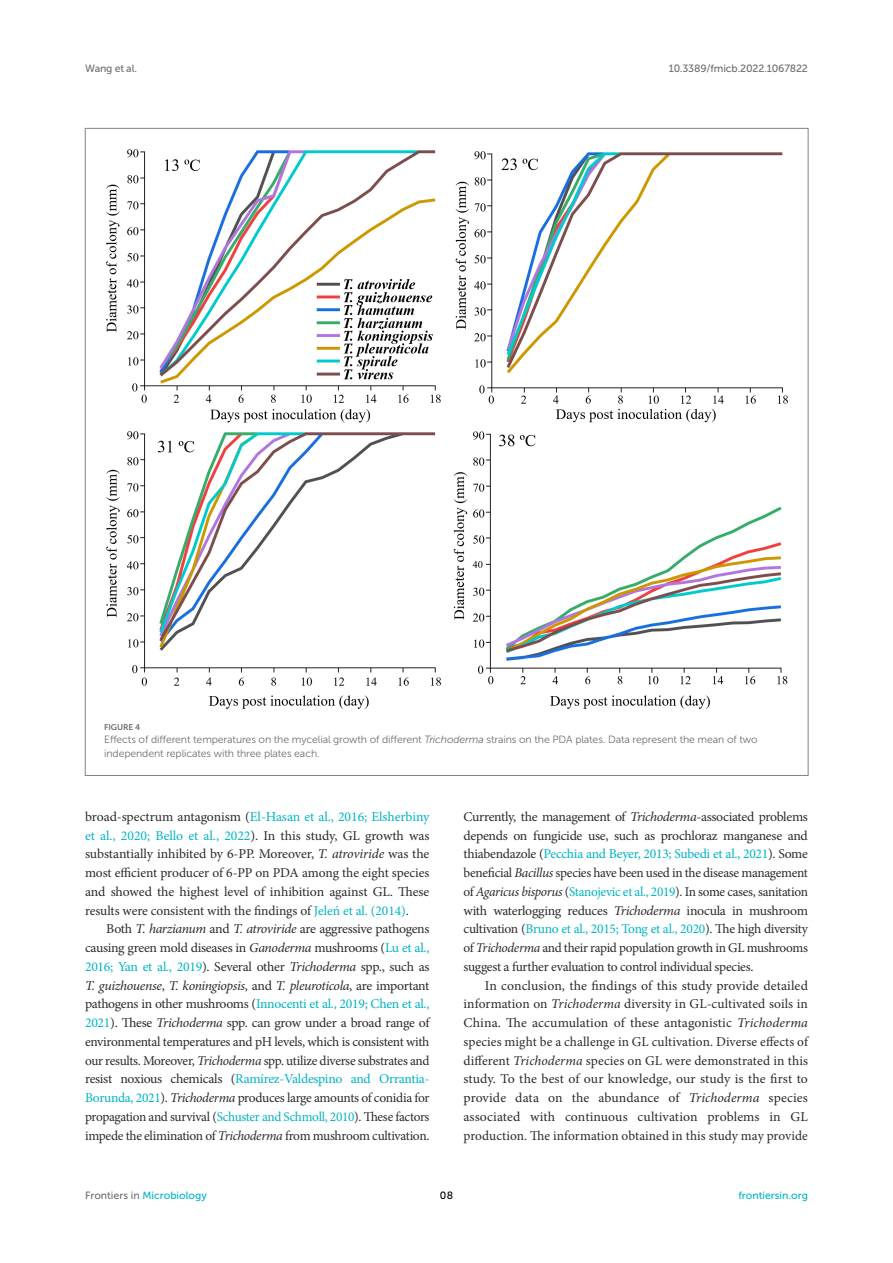
<style>
.page{position:relative;width:893px;height:1263px;background:#fff}
.page>*{position:absolute;margin:0;border:0;box-sizing:border-box;transform-origin:0 0}
.TEXT{font:13.5px/18.8px "Minion Pro";letter-spacing:-.015em;color:#2b2b2a;text-align:justify}
.FIG_LEG{font:10.5px/13.5px "Museo Sans 300";letter-spacing:-.01em;color:#706f70}
.t1{font:10.5px "Museo Sans 500";color:#00b4c4}
.t2{font:10.5px "Museo Sans 500";letter-spacing:-.015em;color:#706f70}
.t3{font:10.5px "Museo Sans 500";color:#000}
.FIG_HD{font:8.25px "Museo Sans 700";letter-spacing:-.01em;color:#706f70}
.s1{font-style:italic}
.s2{color:#00b4c4}
.s3{color:#706f70}
</style>
<div class="page">
<img style="left:106px;top:149px;width:682px;height:560px">
<p class="t2" style="left:85px;top:63px;width:53px">Wang et al.</p>
<p class="t2" style="left:669px;top:63px;width:141px">10.3389/fmicb.2022.1067822</p>
<p class="FIG_HD" style="left:104px;top:722px;width:37px">FIGURE 4</p>
<p class="FIG_LEG" style="left:104px;top:733px;width:655px">Effects of different temperatures on the mycelial growth of different <span class="s1">Trichoderma</span> strains on the PDA plates. Data represent the mean of two independent replicates with three plates each.</p>
<p class="TEXT" style="left:85px;top:807px;width:346px">broad-spectrum antagonism (<span class="s2">El-Hasan et al., 2016; Elsherbiny et al., 2020; Bello et al., 2022</span>). In this study, GL growth was substantially inhibited by 6-PP. Moreover, <span class="s1">T. atroviride</span> was the most efficient producer of 6-PP on PDA among the eight species and showed the highest level of inhibition against GL. These results were consistent with the findings of <span class="s2">Jeleń et al. (2014)</span>.</p>
<p class="TEXT" style="left:85px;top:920px;width:346px;text-indent:21px">Both <span class="s1">T. harzianum</span> and <span class="s1">T. atroviride</span> are aggressive pathogens causing green mold diseases in <span class="s1">Ganoderma</span> mushrooms (<span class="s2">Lu et al., 2016; Yan et al., 2019</span>). Several other <span class="s1">Trichoderma</span> spp., such as <span class="s1">T. guizhouense</span>, <span class="s1">T. koningiopsis</span>, and <span class="s1">T. pleuroticola</span>, are important pathogens in other mushrooms (<span class="s2">Innocenti et al., 2019; Chen et al., 2021</span>). These <span class="s1">Trichoderma</span> spp. can grow under a broad range of environmental temperatures and pH levels, which is consistent with our results. Moreover, <span class="s1">Trichoderma</span> spp. utilize diverse substrates and resist noxious chemicals (<span class="s2">Ramírez-Valdespino and Orrantia-Borunda, 2021</span>). <span class="s1">Trichoderma</span> produces large amounts of conidia for propagation and survival (<span class="s2">Schuster and Schmoll, 2010</span>). These factors impede the elimination of <span class="s1">Trichoderma</span> from mushroom cultivation.</p>
<p class="TEXT" style="left:463px;top:807px;width:346px">Currently, the management of <span class="s1">Trichoderma</span>-associated problems depends on fungicide use, such as prochloraz manganese and thiabendazole (<span class="s2">Pecchia and Beyer, 2013; Subedi et al., 2021</span>). Some beneficial <span class="s1">Bacillus</span> species have been used in the disease management of <span class="s1">Agaricus bisporus</span> (<span class="s2">Stanojevic et al., 2019</span>). In some cases, sanitation with waterlogging reduces <span class="s1">Trichoderma</span> inocula in mushroom cultivation (<span class="s2">Bruno et al., 2015; Tong et al., 2020</span>). The high diversity of <span class="s1">Trichoderma</span> and their rapid population growth in GL mushrooms suggest a further evaluation to control individual species.</p>
<p class="TEXT" style="left:463px;top:976px;width:346px;text-indent:21px">In conclusion, the findings of this study provide detailed information on <span class="s1">Trichoderma</span> diversity in GL-cultivated soils in China. The accumulation of these antagonistic <span class="s1">Trichoderma </span>species might be a challenge in GL cultivation. Diverse effects of different <span class="s1">Trichoderma</span> species on GL were demonstrated in this study. To the best of our knowledge, our study is the first to provide data on the abundance of <span class="s1">Trichoderma</span> species associated with continuous cultivation problems in GL production. The information obtained in this study may provide</p>
<p class="t1" style="left:85px;top:1190px;width:123px"><span class="s3">Frontiers in</span> Microbiology</p>
<p class="t3" style="left:440px;top:1190px;width:15px">08</p>
<p class="t1" style="left:738px;top:1190px;width:71px">frontiersin.org</p>
</div>
